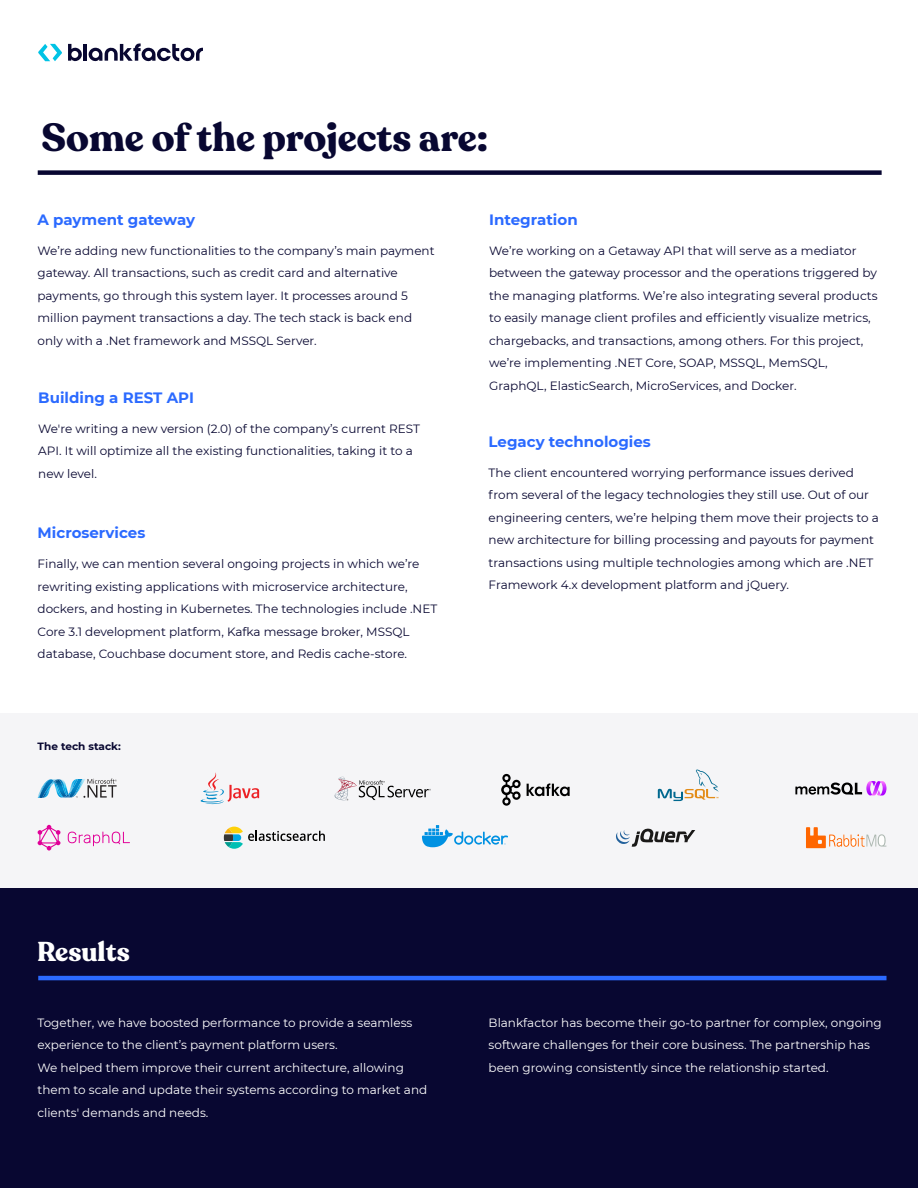
<style>
.page{position:relative;width:918px;height:1188px;background:#fff}
.page>*{position:absolute;margin:0;border:0;box-sizing:border-box;transform-origin:0 0}
.t1{font:700 39px "Recoleta";color:#080731}
.t2{font:700 27px "Recoleta";color:#fff}
.t3{font:700 15px "Montserrat";color:#2b6aff}
.t4{font:12px/22.5px "Montserrat";color:#080731}
.t5{font:12px/22.5px "Montserrat";color:#fff}
.t6{font:700 10.5px "Montserrat";color:#080731}
</style>
<div class="page">
<svg style="left:68px;top:44px;width:14px;height:17px"></svg>
<hr style="left:84px;top:44px;width:3px;height:17px;background:#080731">
<svg style="left:88px;top:43px;width:115px;height:19px"></svg>
<svg style="left:38px;top:44px;width:24px;height:17px"></svg>
<div style="left:0;top:713px;width:918px;height:176px;background:#f5f5f7"></div>
<div style="left:0;top:889px;width:918px;height:299px;background:#080731"></div>
<div style="left:38px;top:170px;width:844px;height:5px;background:#080731"></div>
<hr style="left:38px;top:976px;width:849px;height:4px;background:#2b6aff">
<svg style="left:38px;top:779px;width:79px;height:19px"></svg>
<svg style="left:200px;top:773px;width:59px;height:31px"></svg>
<svg style="left:501px;top:774px;width:69px;height:32px"></svg>
<svg style="left:658px;top:769px;width:61px;height:32px"></svg>
<svg style="left:795px;top:781px;width:92px;height:15px"></svg>
<svg style="left:38px;top:825px;width:22px;height:26px"></svg>
<svg style="left:68px;top:832px;width:62px;height:14px"></svg>
<svg style="left:224px;top:827px;width:101px;height:22px"></svg>
<svg style="left:422px;top:825px;width:86px;height:22px"></svg>
<svg style="left:616px;top:828px;width:79px;height:19px"></svg>
<svg style="left:806px;top:827px;width:81px;height:21px"></svg>
<svg style="left:335px;top:776px;width:96px;height:24px"></svg>
<h1 class="t1" style="left:41px;top:112px;width:448px">Some of the projects are:</h1>
<p class="t3" style="left:38px;top:209px;width:159px">A payment gateway</p>
<p class="t4" style="left:38px;top:239px;width:399px">We’re adding new functionalities to the company’s main payment gateway. All transactions, such as credit card and alternative payments, go through this system layer. It processes around 5 million payment transactions a day. The tech stack is back end only with a .Net framework and MSSQL Server.</p>
<p class="t3" style="left:38px;top:387px;width:157px">Building a REST API</p>
<p class="t4" style="left:38px;top:417px;width:383px">We're writing a new version (2.0) of the company’s current REST<br>API. It will optimize all the existing functionalities, taking it to a new level.</p>
<p class="t3" style="left:38px;top:522px;width:109px">Microservices</p>
<p class="t4" style="left:38px;top:552px;width:401px">Finally, we can mention several ongoing projects in which we’re rewriting existing applications with microservice architecture, dockers, and hosting in Kubernetes. The technologies include .NET Core 3.1 development platform, Kafka message broker, MSSQL database, Couchbase document store, and Redis cache-store.</p>
<p class="t6" style="left:38px;top:739px;width:85px">The tech stack:</p>
<p class="t3" style="left:489px;top:209px;width:90px">Integration</p>
<p class="t4" style="left:489px;top:239px;width:390px">We’re working on a Getaway API that will serve as a mediator between the gateway processor and the operations triggered by the managing platforms. We’re also integrating several products to easily manage client profiles and efficiently visualize metrics, chargebacks, and transactions, among others. For this project, we’re implementing .NET Core, SOAP, MSSQL, MemSQL, GraphQL, ElasticSearch, MicroServices, and Docker.</p>
<p class="t3" style="left:489px;top:431px;width:164px">Legacy technologies</p>
<p class="t4" style="left:489px;top:461px;width:392px">The client encountered worrying performance issues derived from several of the legacy technologies they still use. Out of our engineering centers, we’re helping them move their projects to a new architecture for billing processing and payouts for payment transactions using multiple technologies among which are .NET Framework 4.x development platform and jQuery.</p>
<h2 class="t2" style="left:37px;top:934px;width:94px">Results</h2>
<p class="t5" style="left:38px;top:1011px;width:391px">Together, we have boosted performance to provide a seamless experience to the client’s payment platform users.<br>We helped them improve their current architecture, allowing them to scale and update their systems according to market and clients' demands and needs.</p>
<p class="t5" style="left:489px;top:1011px;width:395px">Blankfactor has become their go-to partner for complex, ongoing software challenges for their core business. The partnership has been growing consistently since the relationship started.</p>
</div>
